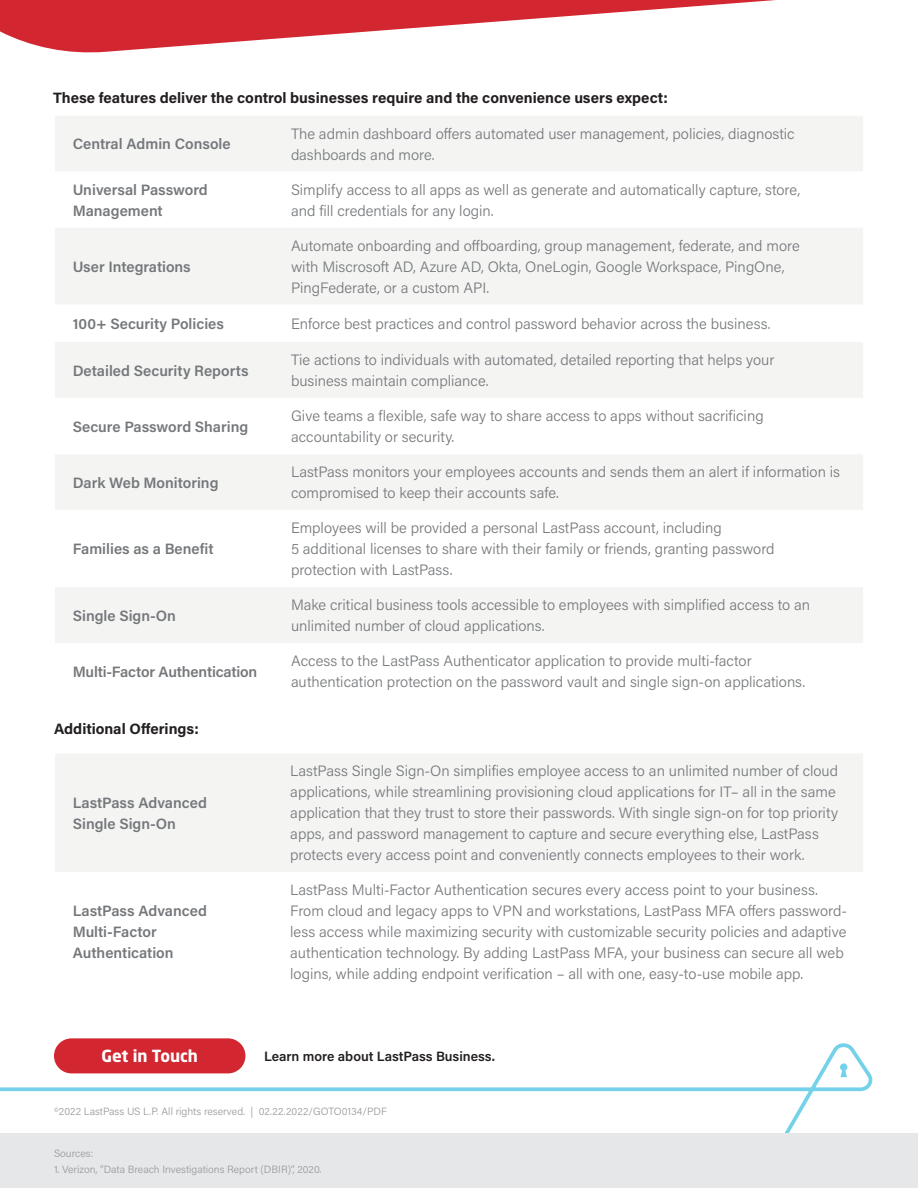
<style>
.page{position:relative;width:918px;height:1188px;background:#fff}
.page>*{position:absolute;margin:0;border:0;box-sizing:border-box;transform-origin:0 0}
.CTA_Button{font:700 16.5px "Neo Sans W1 G";color:#fff}
.Table_Body{font:300 15px/21px "Acumin Pro";color:#75787b}
.Table_Section{font:600 15px/21px "Acumin Pro";color:#75787b}
.Section_Header{font:700 15px "Acumin Pro";color:#231f20}
.CTA_Copy{font:600 13.5px "Acumin Pro";color:#231f20}
.Footer_Details{font:300 10.5px "Acumin Pro";color:#97999b}
</style>
<div class="page">
<svg style="left:0;top:0;width:776px;height:53px;fill:#d22630"></svg>
<div style="left:56px;top:117px;width:806px;height:54px;background:#f4f4f3"></div>
<svg style="left:56px;top:228px;width:806px;height:415px;fill:#f4f4f3"></svg>
<div style="left:56px;top:755px;width:806px;height:117px;background:#f4f4f3"></div>
<div style="left:53px;top:752px;width:812px;height:241px;border:2px solid #fff"></div>
<svg style="left:0;top:1041px;width:918px;height:93px"></svg>
<svg style="left:840px;top:1063px;width:7px;height:14px"></svg>
<div style="left:0;top:1134px;width:918px;height:54px;background:#e6e7e9"></div>
<div style="left:54px;top:1038px;width:191px;height:35px;background:#d22630;border-radius:18px"></div>
<p class="Section_Header" style="left:53px;top:87px;width:616px">These features deliver the control businesses require and the convenience users expect:</p>
<p class="Table_Section" style="left:73px;top:133px;width:159px">Central Admin Console</p>
<p class="Table_Body" style="left:291px;top:122px;width:505px">The admin dashboard offers automated user management, policies, diagnostic dashboards and more.</p>
<p class="Table_Section" style="left:73px;top:178px;width:137px">Universal Password<br>Management</p>
<p class="Table_Body" style="left:291px;top:178px;width:511px">Simplify access to all apps as well as generate and automatically capture, store, and fill credentials for any login.</p>
<p class="Table_Section" style="left:73px;top:255px;width:120px">User Integrations</p>
<p class="Table_Body" style="left:291px;top:234px;width:510px">Automate onboarding and offboarding, group management, federate, and more with Miscrosoft AD, Azure AD, Okta, OneLogin, Google Workspace, PingOne,<br>PingFederate, or a custom API.</p>
<p class="Table_Section" style="left:73px;top:312px;width:153px">100+ Security Policies</p>
<p class="Table_Body" style="left:291px;top:313px;width:481px">Enforce best practices and control password behavior across the business.</p>
<p class="Table_Section" style="left:73px;top:359px;width:177px">Detailed Security Reports</p>
<p class="Table_Body" style="left:291px;top:349px;width:485px">Tie actions to individuals with automated, detailed reporting that helps your business maintain compliance.</p>
<p class="Table_Section" style="left:73px;top:415px;width:177px">Secure Password Sharing</p>
<p class="Table_Body" style="left:291px;top:405px;width:474px">Give teams a flexible, safe way to share access to apps without sacrificing accountability or security.</p>
<p class="Table_Section" style="left:73px;top:471px;width:147px">Dark Web Monitoring</p>
<p class="Table_Body" style="left:291px;top:461px;width:551px">LastPass monitors your employees accounts and sends them an alert if information is compromised to keep their accounts safe.</p>
<p class="Table_Section" style="left:73px;top:538px;width:142px">Families as a Benefit</p>
<p class="Table_Body" style="left:291px;top:517px;width:485px">Employees will be provided a personal LastPass account, including<br>5 additional licenses to share with their family or friends, granting password protection with LastPass.</p>
<p class="Table_Section" style="left:73px;top:604px;width:105px">Single Sign-On</p>
<p class="Table_Body" style="left:291px;top:594px;width:521px">Make critical business tools accessible to employees with simplified access to an unlimited number of cloud applications.</p>
<p class="Table_Section" style="left:73px;top:660px;width:186px">Multi-Factor Authentication</p>
<p class="Table_Body" style="left:291px;top:650px;width:516px">Access to the LastPass Authenticator application to provide multi-factor authentication protection on the password vault and single sign-on applications.</p>
<p class="Section_Header" style="left:54px;top:719px;width:146px">Additional Offerings:</p>
<p class="Table_Section" style="left:73px;top:791px;width:136px">LastPass Advanced<br>Single Sign-On</p>
<p class="Table_Section" style="left:73px;top:900px;width:136px">LastPass Advanced<br>Multi-Factor<br>Authentication</p>
<p class="Table_Body" style="left:290px;top:760px;width:549px">LastPass Single Sign-On simplifies employee access to an unlimited number of cloud</p>
<p class="Table_Body" style="left:290px;top:781px;width:547px">applications, while streamlining provisioning cloud applications for IT– all in the same</p>
<p class="Table_Body" style="left:290px;top:802px;width:549px">application that they trust to store their passwords. With single sign-on for top priority apps, and password management to capture and secure everything else, LastPass protects every access point and conveniently connects employees to their work.</p>
<p class="Table_Body" style="left:290px;top:879px;width:558px">LastPass Multi-Factor Authentication secures every access point to your business.<br>From cloud and legacy apps to VPN and workstations, LastPass MFA offers password&shy;less access while maximizing security with customizable security policies and adaptive authentication technology. By adding LastPass MFA, your business can secure all web logins, while adding endpoint verification – all with one, easy-to-use mobile app.</p>
<p class="CTA_Button" style="left:101px;top:1045px;width:98px">Get in Touch</p>
<p class="CTA_Copy" style="left:264px;top:1047px;width:233px">Learn more about LastPass Business.</p>
<p class="Footer_Details" style="left:54px;top:1105px;width:334px"><sup>©</sup>2022 LastPass US L.P. All rights reserved. | 02.22.2022/GOTO0134/PDF</p>
<p class="Footer_Details" style="left:54px;top:1146px;width:41px">Sources:</p>
<p class="Footer_Details" style="left:54px;top:1162px;width:269px">1. Verizon, ”Data Breach Investigations Report (DBIR)”, 2020.</p>
</div>
